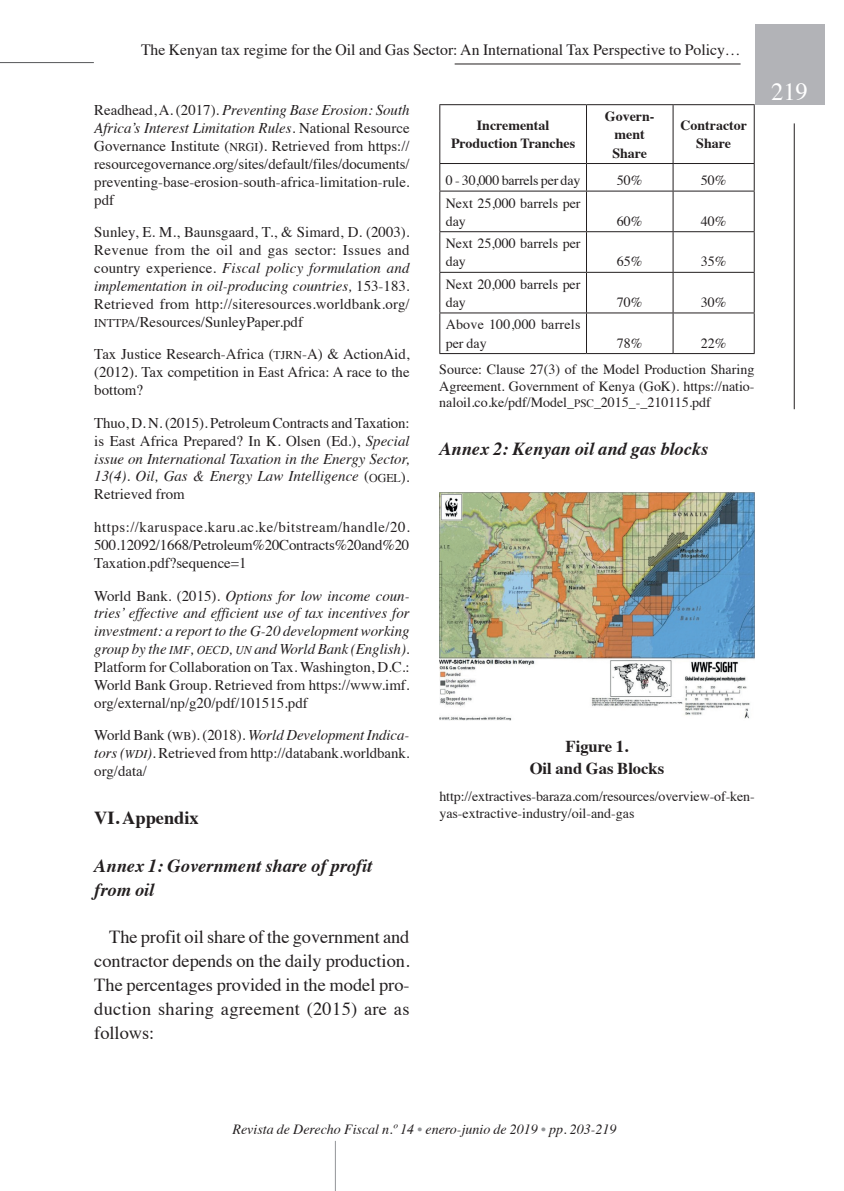
<style>
.page{position:relative;width:844px;height:1191px;background:#fff}
.page>*{position:absolute;margin:0;border:0;box-sizing:border-box;transform-origin:0 0}
.t1{font:24.5px "Times";color:#fff}
.t2{font:18.38px/24px "Times";letter-spacing:.015em;color:#231f20;text-align:justify}
.t3{font:italic 700 18.38px/23.8px "Times";color:#231f20}
.t4{font:700 18.38px "Times";color:#231f20}
.t5{font:700 16.62px/21.7px "Times";color:#231f20;text-align:center}
.t6{font:15.75px "Times";color:#231f20}
.t7{font:14.88px/17.8px "Times";color:#231f20;text-align:justify}
.t8{font:italic 14.88px/17.8px "Times";letter-spacing:-.005em;color:#231f20;text-align:justify}
.t9{font:14px/18.2px "Times";color:#231f20}
.t10{font:700 14px/18.2px "Times";color:#231f20;text-align:center}
.t11{font:italic 14px "Times";color:#231f20}
.s1{font-family:"Ehrhardt"}
.s2{font-style:italic}
.s3{font-family:"Times Roman SC800";font-size:11.9px}
.s4{font-style:normal}
.s5{font-family:"Times Italic SC800";font-style:normal;font-size:11.9px}
.s6{font-family:"Times Italic SC800";font-size:11.9px}
.s7{font-family:"Times Roman SC800";font-size:11.2px}
.s8{font-style:normal;color:#939598}
</style>
<div class="page">
<hr style="left:454px;top:64px;width:286px;height:1px;background:#231f20">
<div style="left:754px;top:24px;width:70px;height:80px;background:#b2b3b7"></div>
<hr style="left:335px;top:1140px;width:1px;height:51px;background:#939598">
<hr style="left:0;top:62px;width:94px;height:1px;background:#57585a">
<hr style="left:793px;top:123px;width:1px;height:286px;background:#231f20">
<hr style="left:439px;top:104px;width:147px;height:1px;background:#231f20">
<hr style="left:439px;top:105px;width:1px;height:58px;background:#231f20">
<hr style="left:586px;top:104px;width:87px;height:1px;background:#231f20">
<hr style="left:586px;top:105px;width:1px;height:58px;background:#231f20">
<hr style="left:673px;top:104px;width:81px;height:1px;background:#231f20">
<hr style="left:672px;top:105px;width:1px;height:58px;background:#231f20">
<hr style="left:753px;top:105px;width:1px;height:58px;background:#231f20">
<hr style="left:439px;top:163px;width:147px;height:1px;background:#231f20">
<svg style="left:439px;top:164px;width:1px;height:27px"></svg>
<hr style="left:586px;top:163px;width:87px;height:1px;background:#231f20">
<svg style="left:586px;top:164px;width:1px;height:27px"></svg>
<hr style="left:673px;top:163px;width:81px;height:1px;background:#231f20">
<svg style="left:672px;top:164px;width:1px;height:27px"></svg>
<svg style="left:753px;top:164px;width:1px;height:27px"></svg>
<hr style="left:439px;top:191px;width:147px;height:1px;background:#231f20">
<hr style="left:439px;top:191px;width:1px;height:40px;background:#231f20">
<hr style="left:586px;top:191px;width:87px;height:1px;background:#231f20">
<hr style="left:586px;top:191px;width:1px;height:40px;background:#231f20">
<hr style="left:673px;top:191px;width:81px;height:1px;background:#231f20">
<hr style="left:672px;top:191px;width:1px;height:40px;background:#231f20">
<hr style="left:753px;top:191px;width:1px;height:40px;background:#231f20">
<hr style="left:439px;top:231px;width:147px;height:1px;background:#231f20">
<hr style="left:439px;top:232px;width:1px;height:40px;background:#231f20">
<hr style="left:586px;top:231px;width:87px;height:1px;background:#231f20">
<hr style="left:586px;top:232px;width:1px;height:40px;background:#231f20">
<hr style="left:673px;top:231px;width:81px;height:1px;background:#231f20">
<hr style="left:672px;top:232px;width:1px;height:40px;background:#231f20">
<hr style="left:753px;top:232px;width:1px;height:40px;background:#231f20">
<hr style="left:439px;top:272px;width:147px;height:1px;background:#231f20">
<hr style="left:439px;top:273px;width:1px;height:39px;background:#231f20">
<hr style="left:586px;top:272px;width:87px;height:1px;background:#231f20">
<hr style="left:586px;top:273px;width:1px;height:39px;background:#231f20">
<hr style="left:673px;top:272px;width:81px;height:1px;background:#231f20">
<hr style="left:672px;top:273px;width:1px;height:39px;background:#231f20">
<hr style="left:753px;top:273px;width:1px;height:39px;background:#231f20">
<hr style="left:439px;top:312px;width:147px;height:1px;background:#231f20">
<hr style="left:439px;top:313px;width:1px;height:40px;background:#231f20">
<hr style="left:586px;top:312px;width:87px;height:1px;background:#231f20">
<hr style="left:586px;top:313px;width:1px;height:40px;background:#231f20">
<hr style="left:673px;top:312px;width:81px;height:1px;background:#231f20">
<hr style="left:672px;top:313px;width:1px;height:40px;background:#231f20">
<hr style="left:753px;top:313px;width:1px;height:40px;background:#231f20">
<hr style="left:439px;top:353px;width:147px;height:1px;background:#231f20">
<hr style="left:586px;top:353px;width:87px;height:1px;background:#231f20">
<hr style="left:673px;top:353px;width:81px;height:1px;background:#231f20">
<img style="left:439px;top:492px;width:315px;height:229px">
<p class="t6" style="left:141px;top:35px;width:601px">The Kenyan tax regime for the Oil and Gas Sector: An International Tax Perspective to Policy<span class="s1">…</span></p>
<p class="t7" style="left:94px;top:100px;width:317px">Readhead, A. (2017). <span class="s2">Preventing Base Erosion: South Africa’s Interest Limitation Rules</span>. National Resource Governance Institute (<span class="s3">NRGI</span>). Retrieved from https:// resourcegovernance.org/sites/default/files/documents/ preventing-base-erosion-south-africa-limitation-rule. pdf</p>
<p class="t7" style="left:94px;top:222px;width:317px">Sunley, E. M., Baunsgaard, T., &amp; Simard, D. (2003).<br>Revenue from the oil and gas sector: Issues and country experience. <span class="s2">Fiscal policy formulation and implementation in oil-producing countries,</span> 153-183.<br>Retrieved from http://siteresources.worldbank.org/ <span class="s3">INTTPA</span>/Resources/SunleyPaper.pdf</p>
<p class="t7" style="left:94px;top:344px;width:317px">Tax Justice Research-Africa (<span class="s3">TJRN</span>-A) &amp; ActionAid, (2012). Tax competition in East Africa: A race to the bottom?</p>
<p class="t7" style="left:94px;top:413px;width:317px">Thuo, D. N. (2015). Petroleum Contracts and Taxation: is East Africa Prepared? In K. Olsen (Ed.), <span class="s2">Special issue on International Taxation in the Energy Sector, 13(4). Oil, Gas &amp; Energy Law Intelligence</span> (<span class="s3">OGEL</span>).<br>Retrieved from</p>
<p class="t7" style="left:94px;top:517px;width:317px">https://karuspace.karu.ac.ke/bitstream/handle/20.<br>500.12092/1668/Petroleum%20Contracts%20and%20<br>Taxation.pdf?sequence=1</p>
<p class="t8" style="left:94px;top:585px;width:317px"><span class="s4">World Bank. (2015).</span> Options for low income coun&shy;tries’ effective and efficient use of tax incentives for investment: a report to the G-20 development working group by the <span class="s5">IMF</span>, <span class="s5">OECD</span>, <span class="s5">UN</span> and World Bank (English)<span class="s4">.<br>Platform for Collaboration on Tax. Washington, D.C.:<br>World Bank Group. Retrieved from https://www.imf. org/external/np/g20/pdf/101515.pdf</span></p>
<p class="t7" style="left:94px;top:725px;width:317px">World Bank (<span class="s3">WB</span>). (2018). <span class="s2">World Development Indica&shy;tors (</span><span class="s6">WDI</span><span class="s2">)</span>. Retrieved from http://databank.worldbank. org/data/</p>
<p class="t4" style="left:94px;top:800px;width:106px">VI. Appendix</p>
<p class="t3" style="left:94px;top:852px;width:279px">Annex 1: Government share of profit from oil</p>
<p class="t2" style="left:94px;top:923px;width:317px;text-indent:15px">The profit oil share of the government and contractor depends on the daily production.<br>The percentages provided in the model pro&shy;duction sharing agreement (2015) are as follows:</p>
<p class="t10" style="left:451px;top:115px;width:126px">Incremental<br>Production Tranches</p>
<p class="t10" style="left:604px;top:106px;width:51px">Govern&shy;ment<br>Share</p>
<p class="t10" style="left:680px;top:115px;width:68px">Contractor<br>Share</p>
<p class="t9" style="left:445px;top:170px;width:136px">0 - 30,000 barrels per day</p>
<p class="t9" style="left:616px;top:170px;width:27px">50%</p>
<p class="t9" style="left:700px;top:170px;width:27px">50%</p>
<p class="t9" style="left:445px;top:192px;width:136px">Next 25,000 barrels per day</p>
<p class="t9" style="left:616px;top:211px;width:27px">60%</p>
<p class="t9" style="left:700px;top:211px;width:27px">40%</p>
<p class="t9" style="left:445px;top:233px;width:136px">Next 25,000 barrels per day</p>
<p class="t9" style="left:445px;top:274px;width:136px">Next 20,000 barrels per day</p>
<p class="t9" style="left:616px;top:251px;width:27px">65%</p>
<p class="t9" style="left:700px;top:251px;width:27px">35%</p>
<p class="t9" style="left:616px;top:292px;width:27px">70%</p>
<p class="t9" style="left:700px;top:292px;width:27px">30%</p>
<p class="t9" style="left:445px;top:314px;width:136px">Above 100,000 barrels per day</p>
<p class="t9" style="left:439px;top:329px;width:316px;line-height:26.1px;text-indent:261px">22%<br>Source: Clause 27(3) of the Model Production Sharing</p>
<p class="t9" style="left:439px;top:376px;width:317px;line-height:16.8px">Agreement. Government of Kenya (GoK). https://natio&shy;naloil.co.ke/pdf/Model_<span class="s7">PSC</span>_2015_-_210115.pdf</p>
<p class="t3" style="left:439px;top:435px;width:270px">Annex 2: Kenyan oil and gas blocks</p>
<p class="t9" style="left:616px;top:332px;width:27px">78%</p>
<p class="t5" style="left:529px;top:734px;width:136px">Figure 1.<br>Oil and Gas Blocks</p>
<p class="t9" style="left:439px;top:786px;width:317px;line-height:16.8px">http://extractives-baraza.com/resources/overview-of-ken&shy;yas-extractive-industry/oil-and-gas</p>
<h1 class="t1" style="left:771px;top:69px;width:38px">219</h1>
<p class="t11" style="left:232px;top:1117px;width:385px">Revista de Derecho Fiscal n.º 14 <span class="s8">•</span> enero-junio de 2019 <span class="s8">•</span> pp. 203-219</p>
</div>
